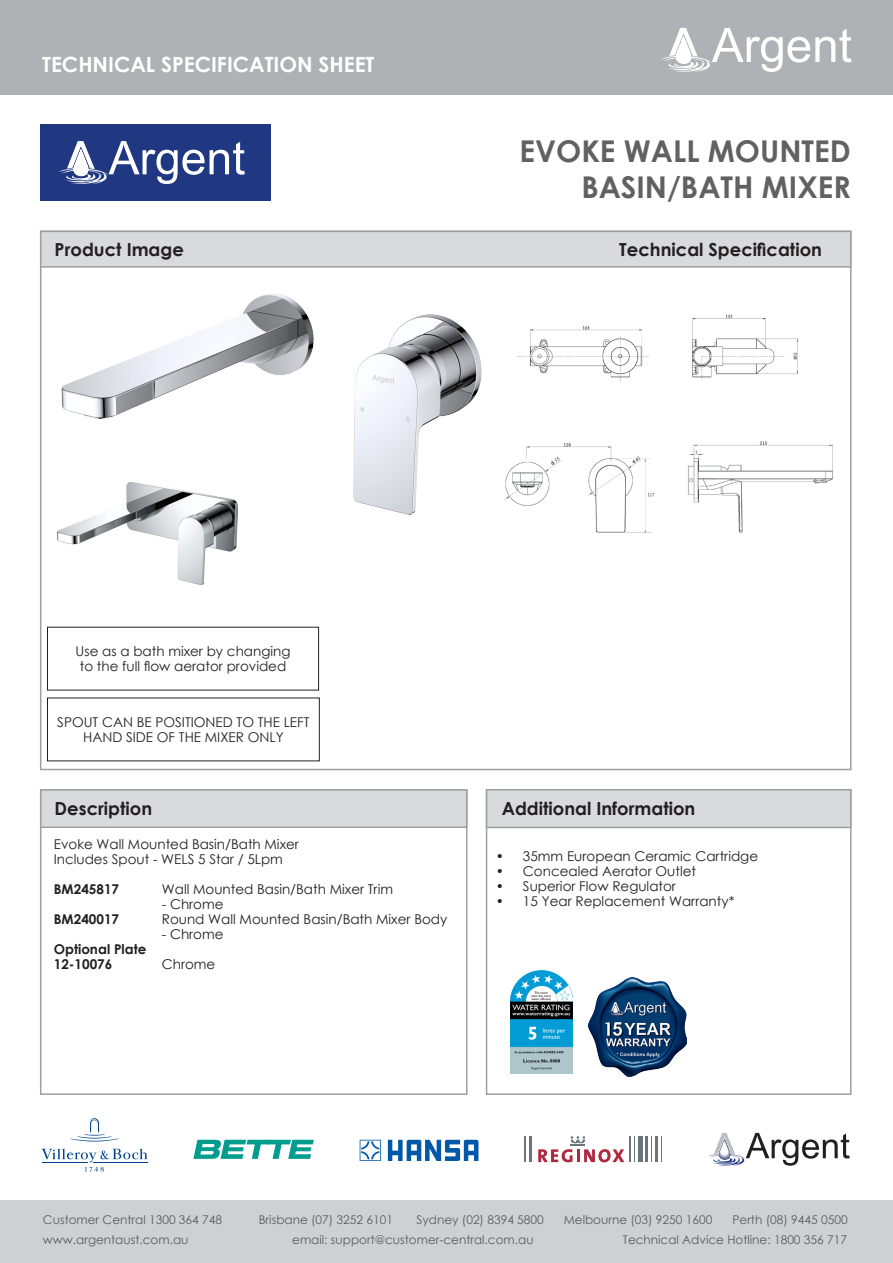
<style>
.page{position:relative;width:893px;height:1263px;background:#fff}
.page>*{position:absolute;margin:0;border:0;box-sizing:border-box;transform-origin:0 0}
.t1{font:700 30px "Century Gothic";color:#616164}
.t2{font:700 21px "Century Gothic";color:#fff}
.t3{font:700 18px "Century Gothic";color:#231f20}
.Description_box_text{font:13.5px/15px "Century Gothic";color:#231f20;text-align:center}
.Description_box_text-2{font:700 13.5px "Century Gothic";color:#231f20}
.t4{font:12px "Century Gothic";color:#5c5c5f}
</style>
<div class="page">
<div style="left:0;top:0;width:893px;height:94px;background:#b0b1b5"></div>
<div style="left:0;top:1200px;width:893px;height:63px;background:#cfd0d2"></div>
<div style="left:40px;top:231px;width:811px;height:37px;background:#d9dadc;border:2px solid #9d9fa2"></div>
<div style="left:40px;top:789px;width:427px;height:306px;border:2px solid #9d9fa2"></div>
<div style="left:40px;top:789px;width:427px;height:39px;background:#d9dadc;border:2px solid #9d9fa2"></div>
<div style="left:486px;top:789px;width:365px;height:306px;border:2px solid #9d9fa2"></div>
<div style="left:486px;top:789px;width:365px;height:39px;background:#d9dadc;border:2px solid #9d9fa2"></div>
<svg style="left:193px;top:1140px;width:121px;height:19px"></svg>
<svg style="left:71px;top:1118px;width:48px;height:23px"></svg>
<svg style="left:41px;top:1148px;width:107px;height:24px"></svg>
<svg style="left:538px;top:1136px;width:86px;height:26px"></svg>
<svg style="left:634px;top:1136px;width:1px;height:26px"></svg>
<hr style="left:629px;top:1136px;width:2px;height:26px;background:#6a747b">
<div style="left:638px;top:1136px;width:5px;height:26px;background:#6a747b"></div>
<svg style="left:661px;top:1136px;width:1px;height:26px"></svg>
<svg style="left:651px;top:1136px;width:1px;height:26px"></svg>
<hr style="left:655px;top:1136px;width:2px;height:26px;background:#6a747b">
<hr style="left:646px;top:1136px;width:2px;height:26px;background:#6a747b">
<hr style="left:524px;top:1136px;width:2px;height:26px;background:#6a747b">
<hr style="left:529px;top:1136px;width:3px;height:26px;background:#6a747b">
<svg style="left:708px;top:1133px;width:142px;height:33px"></svg>
<svg style="left:661px;top:28px;width:190px;height:44px"></svg>
<svg style="left:360px;top:1140px;width:21px;height:21px"></svg>
<svg style="left:388px;top:1140px;width:90px;height:21px"></svg>
<div style="left:40px;top:124px;width:230px;height:77px;background:#203882"></div>
<svg style="left:59px;top:141px;width:186px;height:43px"></svg>
<img style="left:57px;top:293px;width:425px;height:240px">
<img style="left:504px;top:314px;width:329px;height:219px">
<img style="left:588px;top:977px;width:99px;height:99px">
<img style="left:510px;top:970px;width:63px;height:103px">
<img style="left:58px;top:482px;width:179px;height:102px">
<h2 class="t2" style="left:42px;top:48px;width:334px">TECHNICAL SPECIFICATION SHEET</h2>
<p class="t1" style="left:520px;top:128px;width:333px">EVOKE WALL MOUNTED</p>
<p class="t1" style="left:581px;top:164px;width:271px">BASIN/BATH MIXER</p>
<h3 class="t3" style="left:55px;top:236px;width:131px">Product Image</h3>
<h3 class="t3" style="left:619px;top:236px;width:204px">Technical Specification</h3>
<p class="Description_box_text" style="left:76px;top:644px;width:216px">Use as a bath mixer by changing to the full flow aerator provided</p>
<p class="Description_box_text" style="left:57px;top:714px;width:254px">SPOUT CAN BE POSITIONED TO THE LEFT<br>HAND SIDE OF THE MIXER ONLY</p>
<h3 class="t3" style="left:55px;top:795px;width:99px">Description</h3>
<h3 class="t3" style="left:502px;top:795px;width:195px">Additional Information</h3>
<p class="Description_box_text" style="left:54px;top:836px;width:247px">Evoke Wall Mounted Basin/Bath Mixer</p>
<p class="Description_box_text" style="left:54px;top:851px;width:231px">Includes Spout - WELS 5 Star / 5Lpm</p>
<p class="Description_box_text-2" style="left:54px;top:879px;width:67px">BM245817</p>
<p class="Description_box_text" style="left:162px;top:881px;width:233px">Wall Mounted Basin/Bath Mixer Trim</p>
<p class="Description_box_text" style="left:162px;top:896px;width:63px">- Chrome</p>
<p class="Description_box_text-2" style="left:54px;top:909px;width:67px">BM240017</p>
<p class="Description_box_text" style="left:162px;top:911px;width:287px">Round Wall Mounted Basin/Bath Mixer Body</p>
<p class="Description_box_text" style="left:162px;top:926px;width:63px">- Chrome</p>
<p class="Description_box_text-2" style="left:54px;top:939px;width:94px">Optional Plate</p>
<p class="Description_box_text-2" style="left:54px;top:954px;width:60px">12-10076</p>
<p class="Description_box_text" style="left:162px;top:956px;width:55px">Chrome</p>
<p class="Description_box_text" style="left:496px;top:848px;width:264px">• 35mm European Ceramic Cartridge</p>
<p class="Description_box_text" style="left:496px;top:863px;width:202px">• Concealed Aerator Outlet</p>
<p class="Description_box_text" style="left:496px;top:878px;width:182px">• Superior Flow Regulator</p>
<p class="Description_box_text" style="left:496px;top:893px;width:240px">• 15 Year Replacement Warranty*</p>
<p class="t4" style="left:43px;top:1211px;width:181px">Customer Central 1300 364 748</p>
<p class="t4" style="left:259px;top:1211px;width:136px">Brisbane (07) 3252 6101</p>
<p class="t4" style="left:416px;top:1211px;width:129px">Sydney (02) 8394 5800</p>
<p class="t4" style="left:564px;top:1211px;width:150px">Melbourne (03) 9250 1600</p>
<p class="t4" style="left:732px;top:1211px;width:117px">Perth (08) 9445 0500</p>
<p class="t4" style="left:43px;top:1231px;width:147px">www.argentaust.com.au</p>
<p class="t4" style="left:292px;top:1231px;width:243px">email: support@customer-central.com.au</p>
<p class="t4" style="left:623px;top:1231px;width:226px">Technical Advice Hotline: 1800 356 717</p>
</div>
